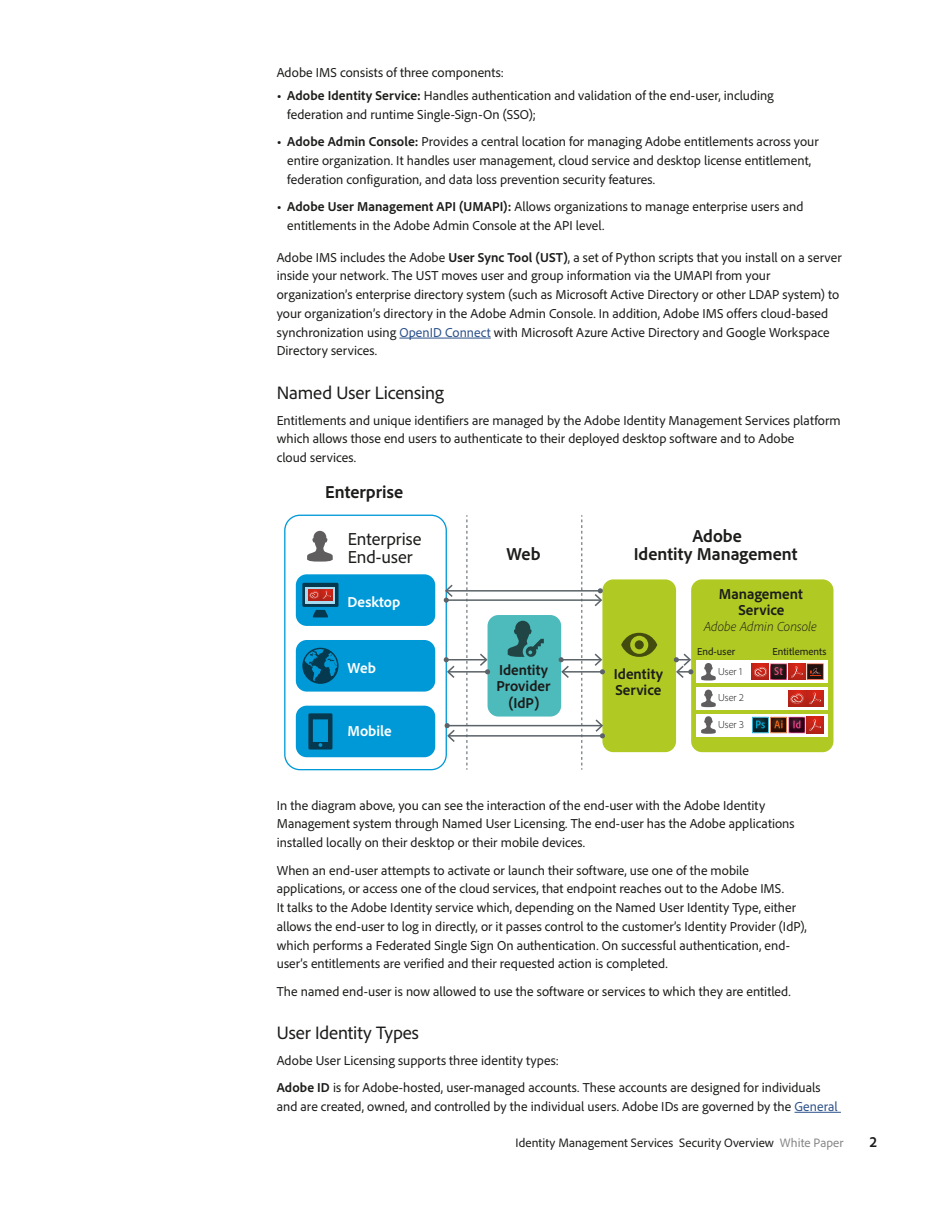
<style>
.page{position:relative;width:945px;height:1215px;background:#fff}
.page>*{position:absolute;margin:0;border:0;box-sizing:border-box;transform-origin:0 0}
.t1{font:18.75px "Adobe Clean";letter-spacing:-.005em;color:#1c1c1a}
.t2{font:700 18.15px "Adobe Clean";color:#1c1c1a}
.t3{font:18.15px/18.1px "Adobe Clean";color:#1c1c1a}
.t4{font:700 15px/16.6px "Adobe Clean";color:#1c1c1a;text-align:center}
.t5{font:700 15px "Adobe Clean";color:#fff}
.t6{font:700 semi-condensed 15px "Adobe Clean";color:#1c1c1a}
.t7{font:13.5px/18.8px "Adobe Clean";letter-spacing:.005em;color:#1c1c1a}
.t8{font:italic 300 13.5px "Adobe Clean";color:#1c1c1a}
.t9{font:12.75px "Adobe Clean";letter-spacing:.01em;color:#1c1c1a}
.t10{font:10.5px "Adobe Clean";color:#1c1c1a}
.t11{font:300 10.5px "Adobe Clean";letter-spacing:.005em;color:#1c1c1a}
.s1{font-weight:700}
.s2{color:#2d528b}
.s3{color:#878788}
</style>
<div class="page">
<hr style="left:399px;top:338px;width:92px;height:1px;background:#2d528b">
<hr style="left:795px;top:1112px;width:46px;height:1px;background:#2d528b">
<svg style="left:307px;top:531px;width:26px;height:31px"></svg>
<div style="left:284px;top:515px;width:163px;height:255px;border:1px solid #0099d7;border-radius:15px"></div>
<div style="left:488px;top:615px;width:73px;height:102px;background:#4dbabc;border-radius:11px"></div>
<svg style="left:508px;top:621px;width:36px;height:36px"></svg>
<div style="left:296px;top:574px;width:139px;height:52px;background:#0099d7;border-radius:11px"></div>
<div style="left:296px;top:706px;width:139px;height:51px;background:#0099d7;border-radius:11px"></div>
<svg style="left:308px;top:713px;width:24px;height:37px"></svg>
<div style="left:296px;top:640px;width:139px;height:52px;background:#0099d7;border-radius:11px"></div>
<svg style="left:302px;top:648px;width:37px;height:36px"></svg>
<div style="left:691px;top:579px;width:142px;height:173px;background:#b0ca23;border-radius:11px"></div>
<div style="left:696px;top:661px;width:132px;height:22px;background:#fff"></div>
<svg style="left:752px;top:664px;width:2px;height:16px"></svg>
<svg style="left:754px;top:664px;width:70px;height:16px"></svg>
<svg style="left:701px;top:663px;width:15px;height:17px"></svg>
<div style="left:696px;top:687px;width:132px;height:23px;background:#fff"></div>
<svg style="left:807px;top:690px;width:17px;height:17px"></svg>
<svg style="left:809px;top:693px;width:12px;height:11px"></svg>
<svg style="left:789px;top:690px;width:16px;height:17px"></svg>
<svg style="left:791px;top:694px;width:12px;height:9px"></svg>
<svg style="left:701px;top:690px;width:15px;height:17px"></svg>
<div style="left:696px;top:714px;width:132px;height:22px;background:#fff"></div>
<svg style="left:821px;top:717px;width:3px;height:16px"></svg>
<svg style="left:752px;top:717px;width:69px;height:16px"></svg>
<svg style="left:701px;top:716px;width:15px;height:18px"></svg>
<div style="left:602px;top:579px;width:74px;height:173px;background:#b0ca23;border-radius:11px"></div>
<svg style="left:621px;top:633px;width:36px;height:24px"></svg>
<svg style="left:635px;top:640px;width:9px;height:9px"></svg>
<svg style="left:302px;top:583px;width:37px;height:34px"></svg>
<svg style="left:674px;top:654px;width:19px;height:24px"></svg>
<hr style="left:446px;top:659px;width:40px;height:2px;background:#5b6368">
<hr style="left:448px;top:671px;width:40px;height:2px;background:#5b6368">
<svg style="left:480px;top:654px;width:10px;height:20px"></svg>
<svg style="left:444px;top:657px;width:11px;height:21px"></svg>
<hr style="left:561px;top:659px;width:40px;height:2px;background:#5b6368">
<hr style="left:563px;top:671px;width:39px;height:2px;background:#5b6368">
<svg style="left:595px;top:654px;width:10px;height:20px"></svg>
<svg style="left:559px;top:657px;width:10px;height:21px"></svg>
<hr style="left:446px;top:599px;width:155px;height:2px;background:#5b6368">
<hr style="left:449px;top:735px;width:153px;height:2px;background:#5b6368">
<hr style="left:447px;top:725px;width:155px;height:1px;background:#5b6368">
<svg style="left:445px;top:723px;width:10px;height:19px"></svg>
<svg style="left:596px;top:719px;width:9px;height:19px"></svg>
<hr style="left:447px;top:590px;width:153px;height:2px;background:#5b6368">
<svg style="left:595px;top:588px;width:8px;height:18px"></svg>
<svg style="left:444px;top:585px;width:9px;height:18px"></svg>
<svg style="left:466px;top:515px;width:1px;height:255px"></svg>
<svg style="left:581px;top:515px;width:1px;height:255px"></svg>
<p class="t7" style="left:277px;top:63px;width:229px">Adobe IMS consists of three components:</p>
<p class="t7" style="left:287px;top:86px;width:488px;text-indent:-11px"><span class="s1">• Adobe Identity Service:</span> Handles authentication and validation of the end-user, including federation and runtime Single-Sign-On (SSO);</p>
<p class="t7" style="left:287px;top:132px;width:533px;text-indent:-11px"><span class="s1">• Adobe Admin Console:</span> Provides a central location for managing Adobe entitlements across your entire organization. It handles user management, cloud service and desktop license entitlement, federation configuration, and data loss prevention security features.</p>
<p class="t7" style="left:287px;top:197px;width:518px;text-indent:-11px"><span class="s1">• Adobe User Management API (UMAPI):</span> Allows organizations to manage enterprise users and entitlements in the Adobe Admin Console at the API level.</p>
<p class="t7" style="left:277px;top:247px;width:566px">Adobe IMS includes the Adobe <span class="s1">User Sync Tool (UST)</span>, a set of Python scripts that you install on a server inside your network. The UST moves user and group information via the UMAPI from your organization’s enterprise directory system (such as Microsoft Active Directory or other LDAP system) to your organization’s directory in the Adobe Admin Console. In addition, Adobe IMS offers cloud-based synchronization using <span class="s2">OpenID Connect</span> with Microsoft Azure Active Directory and Google Workspace Directory services.</p>
<h1 class="t1" style="left:277px;top:380px;width:169px">Named User Licensing</h1>
<p class="t7" style="left:277px;top:410px;width:566px">Entitlements and unique identifiers are managed by the Adobe Identity Management Services platform which allows those end users to authenticate to their deployed desktop software and to Adobe<br>cloud services.</p>
<h2 class="t2" style="left:325px;top:480px;width:80px">Enterprise</h2>
<h2 class="t3" style="left:348px;top:529px;width:75px">Enterprise<br>End-user</h2>
<h2 class="t2" style="left:692px;top:524px;width:51px">Adobe</h2>
<h2 class="t2" style="left:507px;top:542px;width:35px">Web</h2>
<h2 class="t2" style="left:634px;top:542px;width:165px">Identity Management</h2>
<p class="t5" style="left:348px;top:592px;width:54px">Desktop</p>
<p class="t5" style="left:348px;top:658px;width:30px">Web</p>
<p class="t5" style="left:348px;top:721px;width:46px">Mobile</p>
<p class="t4" style="left:496px;top:661px;width:55px">Identity<br>Provider (IdP)</p>
<p class="t4" style="left:614px;top:665px;width:51px;text-align:left">Identity<br>Service</p>
<p class="t4" style="left:719px;top:585px;width:85px">Management<br>Service</p>
<p class="t8" style="left:704px;top:617px;width:114px">Adobe Admin Console</p>
<p class="t10" style="left:697px;top:644px;width:39px">End-user</p>
<p class="t10" style="left:772px;top:644px;width:56px">Entitlements</p>
<p class="t11" style="left:718px;top:665px;width:26px">User 1</p>
<p class="t11" style="left:718px;top:691px;width:27px">User 2</p>
<p class="t11" style="left:718px;top:718px;width:27px">User 3</p>
<p class="t7" style="left:277px;top:795px;width:519px">In the diagram above, you can see the interaction of the end-user with the Adobe Identity<br>Management system through Named User Licensing. The end-user has the Adobe applications installed locally on their desktop or their mobile devices.</p>
<p class="t7" style="left:277px;top:860px;width:532px">When an end-user attempts to activate or launch their software, use one of the mobile applications, or access one of the cloud services, that endpoint reaches out to the Adobe IMS.<br>It talks to the Adobe Identity service which, depending on the Named User Identity Type, either allows the end-user to log in directly, or it passes control to the customer’s Identity Provider (IdP), which performs a Federated Single Sign On authentication. On successful authentication, end&shy;user’s entitlements are verified and their requested action is completed.</p>
<p class="t7" style="left:277px;top:981px;width:516px">The named end-user is now allowed to use the software or services to which they are entitled.</p>
<h1 class="t1" style="left:277px;top:1021px;width:144px">User Identity Types</h1>
<p class="t7" style="left:277px;top:1046px;width:545px;line-height:27.5px">Adobe User Licensing supports three identity types:<br><span class="s1">Adobe ID</span> is for Adobe-hosted, user-managed accounts. These accounts are designed for individuals</p>
<p class="t7" style="left:277px;top:1097px;width:563px">and are created, owned, and controlled by the individual users. Adobe IDs are governed by the <span class="s2">General</span></p>
<p class="t9" style="left:516px;top:1134px;width:330px">Identity Management Services Security Overview <span class="s3">White Paper</span></p>
<p class="t6" style="left:869px;top:1132px;width:9px">2</p>
</div>
